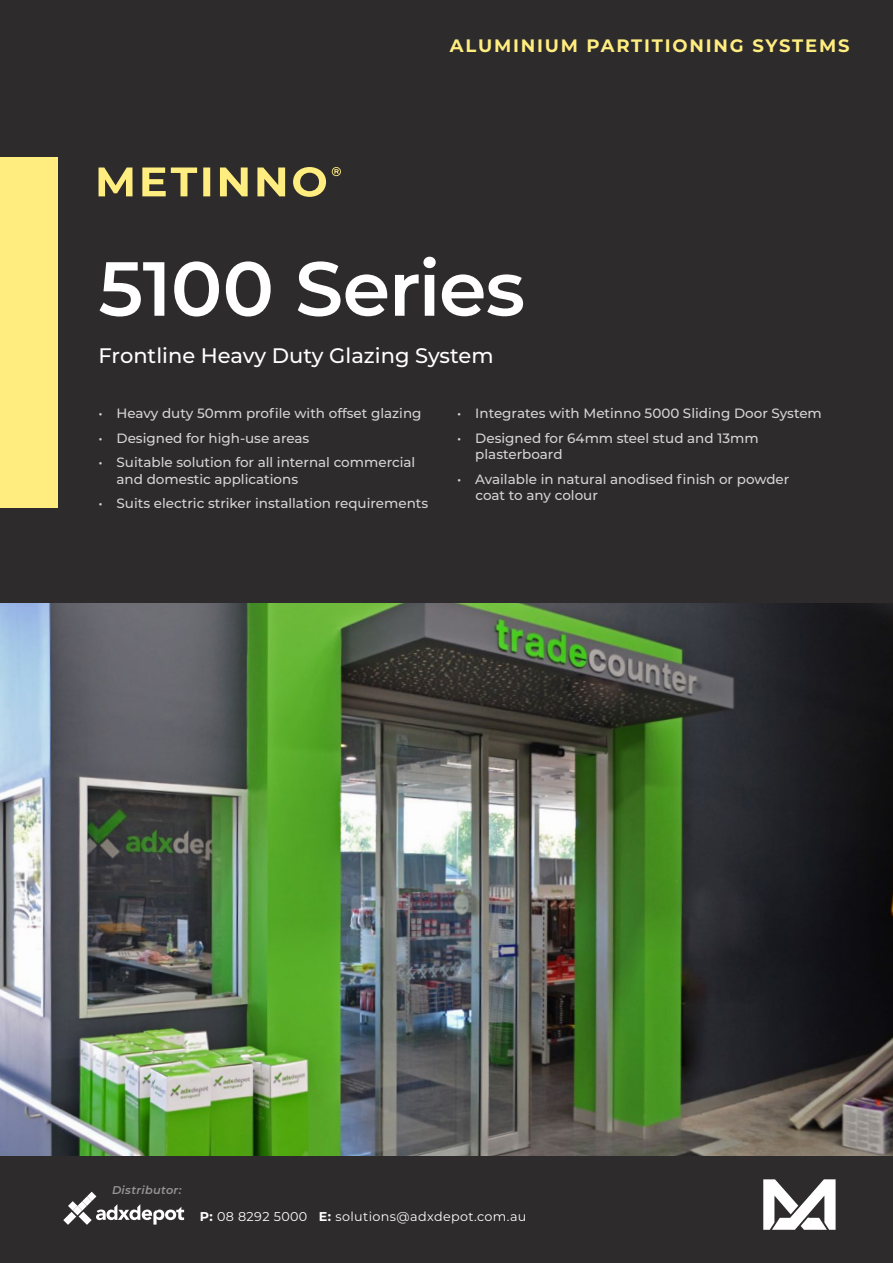
<style>
.page{position:relative;width:893px;height:1263px;background:#fff}
.page>*{position:absolute;margin:0;border:0;box-sizing:border-box;transform-origin:0 0}
.t1{font:600 76.5px "Montserrat";letter-spacing:-.01em;color:#fff}
.t2{font:500 21px "Montserrat";color:#fff}
.t3{font:700 18px "Montserrat";letter-spacing:.1em;color:#ffed7f}
.t4{font:500 13.5px/16.2px "Montserrat";color:#fff}
.t5{font:12.75px "Montserrat";letter-spacing:.03em;color:#fff}
.t6{font:italic 600 11.25px "Montserrat";letter-spacing:.03em;color:#fff}
.s1{font-weight:700}
</style>
<div class="page">
<img style="left:0;top:603px;width:893px;height:554px">
<div style="left:0;top:0;width:893px;height:603px;background:#2e2b2c"></div>
<svg style="left:99px;top:167px;width:227px;height:30px"></svg>
<svg style="left:332px;top:167px;width:9px;height:9px"></svg>
<div style="left:0;top:157px;width:57px;height:351px;background:#ffed7f"></div>
<div style="left:0;top:1157px;width:893px;height:106px;background:#2e2b2c"></div>
<svg style="left:63px;top:1192px;width:121px;height:33px"></svg>
<svg style="left:763px;top:1179px;width:73px;height:51px"></svg>
<h3 class="t3" style="left:450px;top:37px;width:401px">ALUMINIUM PARTITIONING SYSTEMS</h3>
<h1 class="t1" style="left:99px;top:257px;width:428px">5100 Series</h1>
<h2 class="t2" style="left:99px;top:347px;width:396px">Frontline Heavy Duty Glazing System</h2>
<p class="t4" style="left:99px;top:406px;width:325px">• Heavy duty 50mm profile with offset glazing</p>
<p class="t4" style="left:99px;top:431px;width:212px">• Designed for high-use areas</p>
<p class="t4" style="left:117px;top:455px;width:300px;text-indent:-18px">• Suitable solution for all internal commercial and domestic applications</p>
<p class="t4" style="left:99px;top:496px;width:331px">• Suits electric striker installation requirements</p>
<p class="t4" style="left:457px;top:406px;width:366px">• Integrates with Metinno 5000 Sliding Door System</p>
<p class="t4" style="left:475px;top:431px;width:285px;text-indent:-18px">• Designed for 64mm steel stud and 13mm plasterboard</p>
<p class="t4" style="left:475px;top:472px;width:315px;text-indent:-18px">• Available in natural anodised finish or powder coat to any colour</p>
<p class="t6" style="left:112px;top:1185px;width:71px">Distributor:</p>
<p class="t5" style="left:200px;top:1211px;width:328px"><span class="s1">P:</span> 08 8292 5000 <span class="s1">E:</span> solutions@adxdepot.com.au</p>
</div>
